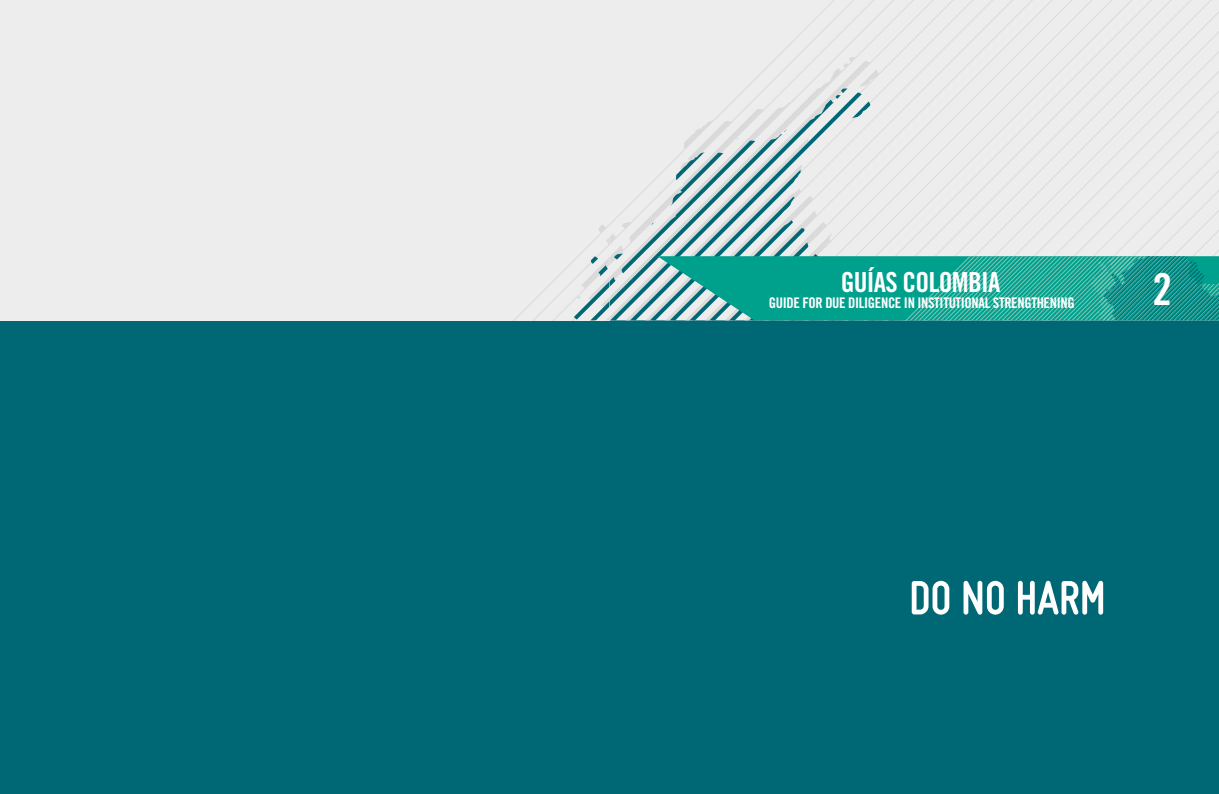
<style>
.page{position:relative;width:1219px;height:794px;background:#fff}
.page>*{position:absolute;margin:0;border:0;box-sizing:border-box;transform-origin:0 0}
.t1{font:700 50px "Miso";color:#fff}
.t2{font:44px "Trade Gothic LT Std Bd Cn 20";color:#fff}
.t3{font:27.6px "Trade Gothic LT Std Bd Cn 20";letter-spacing:-.025em;color:#fff}
.t4{font:14.6px "Trade Gothic LT Std Bd Cn 20";letter-spacing:-.025em;color:#fff}
</style>
<div class="page">
<div style="left:609px;top:0;width:610px;height:794px;background:#006875"></div>
<div style="left:609px;top:0;width:610px;height:216px;background:#ededed"></div>
<svg style="left:609px;top:57px;width:450px;height:159px;background:#ebebeb"></svg>
<svg style="left:609px;top:88px;width:324px;height:128px;background:#d9e1e2"></svg>
<div style="left:0;top:0;width:609px;height:794px;background:#006875"></div>
<div style="left:0;top:0;width:609px;height:320px;background:#ededed"></div>
<svg style="left:514px;top:216px;width:705px;height:104px"></svg>
<h3 class="t3" style="left:841px;top:265px;width:161px">GUÍAS COLOMBIA</h3>
<p class="t4" style="left:769px;top:294px;width:307px">GUIDE FOR DUE DILIGENCE IN INSTITUTIONAL STRENGTHENING</p>
<h2 class="t2" style="left:1152px;top:263px;width:21px">2</h2>
<h1 class="t1" style="left:909px;top:569px;width:198px">DO NO HARM</h1>
</div>
